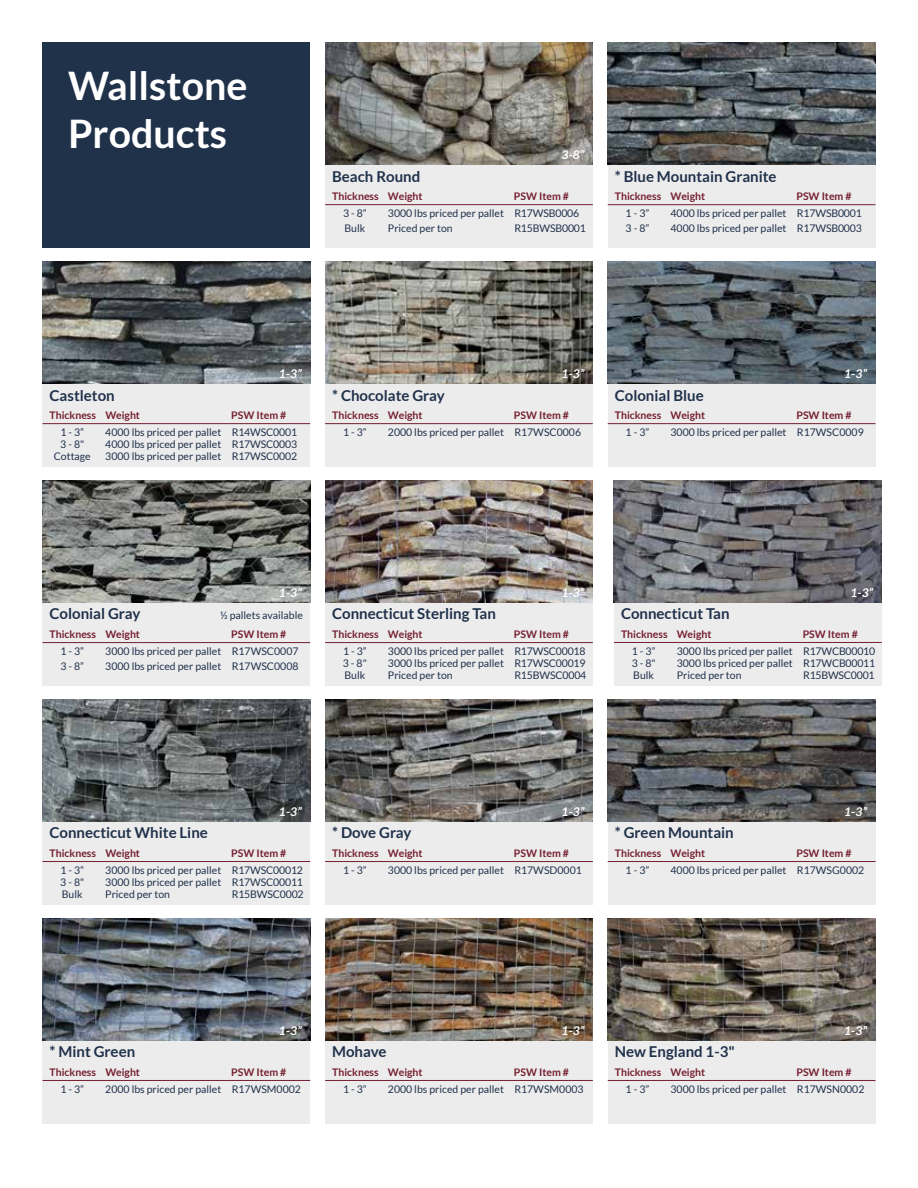
<style>
.page{position:relative;width:918px;height:1188px;background:#fff}
.page>*{position:absolute;margin:0;border:0;box-sizing:border-box;transform-origin:0 0}
.t1{font:700 39.45px/47.2px "Lato";color:#fff}
.t2{font:700 15px "Lato";color:#20314a}
.t3{font:italic 700 12px "Lato";color:#fff}
.t4{font:10.5px/12px "Lato";color:#20314a;text-align:justify}
.t5{font:700 10.5px "Lato";color:#751f30}
</style>
<div class="page">
<div style="left:43px;top:42px;width:267px;height:206px;background:#20314a"></div>
<div style="left:325px;top:165px;width:268px;height:83px;background:#ececed"></div>
<hr style="left:325px;top:204px;width:268px;height:1px;background:#751f30">
<img style="left:325px;top:42px;width:268px;height:123px">
<div style="left:43px;top:603px;width:267px;height:83px;background:#ececed"></div>
<hr style="left:43px;top:642px;width:267px;height:1px;background:#751f30">
<img style="left:43px;top:480px;width:267px;height:123px">
<div style="left:614px;top:602px;width:268px;height:84px;background:#ececed"></div>
<hr style="left:614px;top:642px;width:268px;height:1px;background:#751f30">
<img style="left:614px;top:480px;width:268px;height:122px">
<div style="left:43px;top:821px;width:267px;height:84px;background:#ececed"></div>
<hr style="left:43px;top:861px;width:267px;height:1px;background:#751f30">
<img style="left:43px;top:699px;width:267px;height:122px">
<div style="left:325px;top:603px;width:268px;height:83px;background:#ececed"></div>
<hr style="left:325px;top:642px;width:268px;height:1px;background:#751f30">
<img style="left:325px;top:480px;width:268px;height:123px">
<div style="left:43px;top:384px;width:267px;height:83px;background:#ececed"></div>
<hr style="left:43px;top:423px;width:267px;height:1px;background:#751f30">
<img style="left:43px;top:261px;width:267px;height:123px">
<div style="left:325px;top:384px;width:268px;height:83px;background:#ececed"></div>
<hr style="left:325px;top:423px;width:268px;height:1px;background:#751f30">
<img style="left:325px;top:261px;width:268px;height:123px">
<div style="left:608px;top:384px;width:267px;height:83px;background:#ececed"></div>
<hr style="left:608px;top:423px;width:267px;height:1px;background:#751f30">
<img style="left:608px;top:261px;width:267px;height:123px">
<div style="left:325px;top:821px;width:268px;height:84px;background:#ececed"></div>
<hr style="left:325px;top:861px;width:268px;height:1px;background:#751f30">
<img style="left:325px;top:699px;width:268px;height:122px">
<div style="left:608px;top:1040px;width:267px;height:84px;background:#ececed"></div>
<hr style="left:608px;top:1080px;width:267px;height:1px;background:#751f30">
<img style="left:608px;top:918px;width:267px;height:122px">
<div style="left:325px;top:1040px;width:268px;height:84px;background:#ececed"></div>
<hr style="left:325px;top:1080px;width:268px;height:1px;background:#751f30">
<img style="left:325px;top:918px;width:268px;height:122px">
<div style="left:608px;top:821px;width:267px;height:84px;background:#ececed"></div>
<hr style="left:608px;top:861px;width:267px;height:1px;background:#751f30">
<img style="left:608px;top:699px;width:267px;height:122px">
<div style="left:43px;top:1040px;width:267px;height:84px;background:#ececed"></div>
<hr style="left:43px;top:1080px;width:267px;height:1px;background:#751f30">
<img style="left:43px;top:918px;width:267px;height:122px">
<div style="left:608px;top:165px;width:267px;height:83px;background:#ececed"></div>
<hr style="left:608px;top:204px;width:267px;height:1px;background:#751f30">
<img style="left:608px;top:43px;width:267px;height:122px">
<h1 class="t1" style="left:68px;top:62px;width:181px">Wallstone<br>Products</h1>
<p class="t3" style="left:562px;top:148px;width:24px">3-8”</p>
<h2 class="t2" style="left:332px;top:167px;width:90px">Beach Round</h2>
<h2 class="t2" style="left:615px;top:168px;width:163px">* Blue Mountain Granite</h2>
<p class="t5" style="left:332px;top:190px;width:92px">Thickness Weight</p>
<p class="t5" style="left:514px;top:190px;width:57px">PSW Item #</p>
<p class="t5" style="left:615px;top:190px;width:92px">Thickness Weight</p>
<p class="t5" style="left:796px;top:190px;width:57px">PSW Item #</p>
<p class="t4" style="left:343px;top:206px;width:25px;line-height:15px">3 - 8”<br>Bulk</p>
<p class="t4" style="left:514px;top:206px;width:73px;line-height:15px">R17WSB0006<br>R15BWSB0001</p>
<p class="t4" style="left:388px;top:206px;width:118px;line-height:15px">3000 lbs priced per pallet<br>Priced per ton</p>
<p class="t4" style="left:626px;top:206px;width:25px;line-height:15px">1 - 3”<br>3 - 8”</p>
<p class="t4" style="left:797px;top:206px;width:66px;line-height:15px">R17WSB0001<br>R17WSB0003</p>
<p class="t4" style="left:671px;top:206px;width:118px;line-height:15px">4000 lbs priced per pallet<br>4000 lbs priced per pallet</p>
<p class="t3" style="left:279px;top:367px;width:24px">1-3”</p>
<p class="t3" style="left:562px;top:367px;width:24px">1-3”</p>
<p class="t3" style="left:844px;top:367px;width:24px">1-3”</p>
<h2 class="t2" style="left:50px;top:386px;width:67px">Castleton</h2>
<h2 class="t2" style="left:332px;top:386px;width:114px">* Chocolate Gray</h2>
<h2 class="t2" style="left:615px;top:386px;width:90px">Colonial Blue</h2>
<p class="t5" style="left:50px;top:409px;width:92px">Thickness Weight</p>
<p class="t5" style="left:231px;top:409px;width:57px">PSW Item #</p>
<p class="t5" style="left:332px;top:409px;width:92px">Thickness Weight</p>
<p class="t5" style="left:514px;top:409px;width:57px">PSW Item #</p>
<p class="t5" style="left:615px;top:409px;width:92px">Thickness Weight</p>
<p class="t5" style="left:796px;top:409px;width:57px">PSW Item #</p>
<p class="t4" style="left:54px;top:427px;width:39px;text-align:center">1 - 3”<br>3 - 8"<br>Cottage</p>
<p class="t4" style="left:232px;top:427px;width:67px">R14WSC0001<br>R17WSC0003<br>R17WSC0002</p>
<p class="t4" style="left:105px;top:427px;width:118px">4000 lbs priced per pallet 4000 lbs priced per pallet 3000 lbs priced per pallet</p>
<p class="t4" style="left:343px;top:427px;width:25px">1 - 3”</p>
<p class="t4" style="left:388px;top:427px;width:195px">2000 lbs priced per pallet R17WSC0006</p>
<p class="t4" style="left:626px;top:427px;width:25px">1 - 3”</p>
<p class="t4" style="left:671px;top:427px;width:195px">3000 lbs priced per pallet R17WSC0009</p>
<p class="t3" style="left:279px;top:586px;width:24px">1-3”</p>
<p class="t3" style="left:562px;top:586px;width:24px">1-3”</p>
<p class="t3" style="left:850px;top:585px;width:24px">1-3”</p>
<h2 class="t2" style="left:50px;top:605px;width:92px">Colonial Gray</h2>
<p class="t4" style="left:220px;top:610px;width:84px">½ pallets available</p>
<h2 class="t2" style="left:332px;top:605px;width:165px">Connecticut Sterling Tan</h2>
<h2 class="t2" style="left:621px;top:605px;width:110px">Connecticut Tan</h2>
<p class="t5" style="left:50px;top:628px;width:92px">Thickness Weight</p>
<p class="t5" style="left:231px;top:628px;width:57px">PSW Item #</p>
<p class="t5" style="left:332px;top:628px;width:92px">Thickness Weight</p>
<p class="t5" style="left:514px;top:628px;width:57px">PSW Item #</p>
<p class="t5" style="left:621px;top:628px;width:92px">Thickness Weight</p>
<p class="t5" style="left:803px;top:628px;width:57px">PSW Item #</p>
<p class="t4" style="left:60px;top:644px;width:25px;line-height:15px">1 - 3”<br>3 - 8”</p>
<p class="t4" style="left:232px;top:644px;width:68px;line-height:15px">R17WSC0007<br>R17WSC0008</p>
<p class="t4" style="left:105px;top:644px;width:118px;line-height:15px">3000 lbs priced per pallet<br>3000 lbs priced per pallet</p>
<p class="t4" style="left:343px;top:645px;width:26px">1 - 3” 3 - 8" Bulk</p>
<p class="t4" style="left:514px;top:645px;width:73px">R17WSC00018<br>R17WSC00019<br>R15BWSC0004</p>
<p class="t4" style="left:388px;top:645px;width:118px">3000 lbs priced per pallet 3000 lbs priced per pallet Priced per ton</p>
<p class="t4" style="left:632px;top:645px;width:26px">1 - 3” 3 - 8" Bulk</p>
<p class="t4" style="left:803px;top:645px;width:73px">R17WCB00010<br>R17WCB00011<br>R15BWSC0001</p>
<p class="t4" style="left:677px;top:645px;width:118px">3000 lbs priced per pallet 3000 lbs priced per pallet Priced per ton</p>
<p class="t3" style="left:279px;top:804px;width:24px">1-3”</p>
<p class="t3" style="left:562px;top:805px;width:24px">1-3”</p>
<p class="t3" style="left:844px;top:804px;width:24px">1-3”</p>
<h2 class="t2" style="left:50px;top:824px;width:160px">Connecticut White Line</h2>
<h2 class="t2" style="left:332px;top:824px;width:81px">* Dove Gray</h2>
<h2 class="t2" style="left:615px;top:824px;width:121px">* Green Mountain</h2>
<p class="t5" style="left:50px;top:847px;width:92px">Thickness Weight</p>
<p class="t5" style="left:231px;top:847px;width:57px">PSW Item #</p>
<p class="t5" style="left:332px;top:847px;width:92px">Thickness Weight</p>
<p class="t5" style="left:514px;top:847px;width:57px">PSW Item #</p>
<p class="t5" style="left:615px;top:847px;width:92px">Thickness Weight</p>
<p class="t5" style="left:796px;top:847px;width:57px">PSW Item #</p>
<p class="t4" style="left:60px;top:864px;width:26px">1 - 3” 3 - 8" Bulk</p>
<p class="t4" style="left:232px;top:864px;width:73px">R17WSC00012<br>R17WSC00011<br>R15BWSC0002</p>
<p class="t4" style="left:105px;top:864px;width:118px">3000 lbs priced per pallet 3000 lbs priced per pallet Priced per ton</p>
<p class="t4" style="left:343px;top:864px;width:25px">1 - 3”</p>
<p class="t4" style="left:388px;top:864px;width:195px">3000 lbs priced per pallet R17WSD0001</p>
<p class="t4" style="left:626px;top:864px;width:25px">1 - 3”</p>
<p class="t4" style="left:671px;top:864px;width:195px">4000 lbs priced per pallet R17WSG0002</p>
<p class="t3" style="left:279px;top:1023px;width:24px">1-3”</p>
<p class="t3" style="left:562px;top:1023px;width:24px">1-3”</p>
<p class="t3" style="left:844px;top:1023px;width:24px">1-3”</p>
<h2 class="t2" style="left:50px;top:1043px;width:87px">* Mint Green</h2>
<h2 class="t2" style="left:332px;top:1043px;width:56px">Mohave</h2>
<h2 class="t2" style="left:615px;top:1043px;width:121px">New England 1-3"</h2>
<p class="t5" style="left:50px;top:1066px;width:92px">Thickness Weight</p>
<p class="t5" style="left:231px;top:1066px;width:57px">PSW Item #</p>
<p class="t5" style="left:332px;top:1066px;width:92px">Thickness Weight</p>
<p class="t5" style="left:514px;top:1066px;width:57px">PSW Item #</p>
<p class="t5" style="left:615px;top:1066px;width:92px">Thickness Weight</p>
<p class="t5" style="left:796px;top:1066px;width:57px">PSW Item #</p>
<p class="t4" style="left:60px;top:1083px;width:25px">1 - 3”</p>
<p class="t4" style="left:105px;top:1083px;width:197px">2000 lbs priced per pallet R17WSM0002</p>
<p class="t4" style="left:343px;top:1083px;width:25px">1 - 3”</p>
<p class="t4" style="left:388px;top:1083px;width:197px">2000 lbs priced per pallet R17WSM0003</p>
<p class="t4" style="left:626px;top:1083px;width:25px">1 - 3”</p>
<p class="t4" style="left:671px;top:1083px;width:195px">3000 lbs priced per pallet R17WSN0002</p>
</div>
